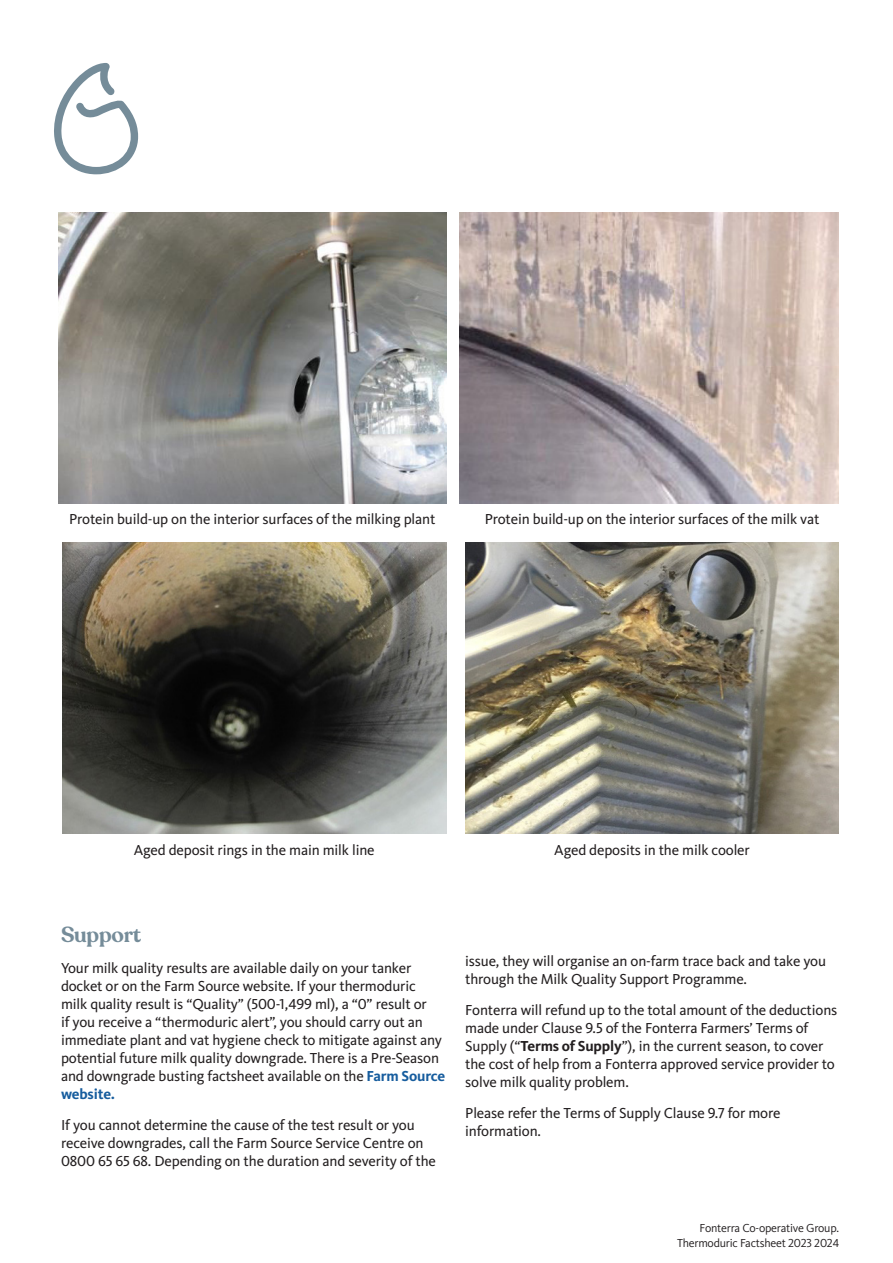
<style>
.page{position:relative;width:893px;height:1263px;background:#fff}
.page>*{position:absolute;margin:0;border:0;box-sizing:border-box;transform-origin:0 0}
.SB__Case_Study_-_Bod{font:600 21.6px "Recoleta Alt";letter-spacing:-.01em;color:#758c99}
.SB__Case_Study_-_Bod-2{font:15px/18px "Kievit Pro";letter-spacing:-.01em;color:#231f20}
.t1{font:12px/15px "Kievit Pro";letter-spacing:-.02em;color:#231f20;text-align:right}
.s1{font-weight:700;color:#175d9e}
.s2{font-weight:700}
</style>
<div class="page">
<svg style="left:54px;top:63px;width:84px;height:111px"></svg>
<img style="left:58px;top:213px;width:388px;height:291px">
<img style="left:459px;top:213px;width:380px;height:291px">
<img style="left:62px;top:542px;width:384px;height:291px">
<img style="left:465px;top:542px;width:374px;height:291px">
<p class="SB__Case_Study_-_Bod-2" style="left:69px;top:510px;width:368px">Protein build-up on the interior surfaces of the milking plant</p>
<p class="SB__Case_Study_-_Bod-2" style="left:485px;top:510px;width:336px">Protein build-up on the interior surfaces of the milk vat</p>
<p class="SB__Case_Study_-_Bod-2" style="left:134px;top:841px;width:242px">Aged deposit rings in the main milk line</p>
<p class="SB__Case_Study_-_Bod-2" style="left:554px;top:841px;width:197px">Aged deposits in the milk cooler</p>
<p class="SB__Case_Study_-_Bod" style="left:61px;top:921px;width:82px">Support</p>
<p class="SB__Case_Study_-_Bod-2" style="left:61px;top:959px;width:386px">Your milk quality results are available daily on your tanker docket or on the Farm Source website. If your thermoduric milk quality result is “Quality” (500-1,499 ml), a “0” result or<br>if you receive a “thermoduric alert”, you should carry out an immediate plant and vat hygiene check to mitigate against any potential future milk quality downgrade. There is a Pre-Season and downgrade busting factsheet available on the <span class="s1">Farm Source website.</span></p>
<p class="SB__Case_Study_-_Bod-2" style="left:61px;top:1116px;width:377px">If you cannot determine the cause of the test result or you receive downgrades, call the Farm Source Service Centre on<br>0800 65 65 68. Depending on the duration and severity of the</p>
<p class="SB__Case_Study_-_Bod-2" style="left:465px;top:952px;width:362px">issue, they will organise an on-farm trace back and take you through the Milk Quality Support Programme.</p>
<p class="SB__Case_Study_-_Bod-2" style="left:465px;top:1001px;width:374px">Fonterra will refund up to the total amount of the deductions made under Clause 9.5 of the Fonterra Farmers’ Terms of Supply (“<span class="s2">Terms of Supply</span>”), in the current season, to cover the cost of help from a Fonterra approved service provider to solve milk quality problem.</p>
<p class="SB__Case_Study_-_Bod-2" style="left:465px;top:1103px;width:317px">Please refer the Terms of Supply Clause 9.7 for more information.</p>
<p class="t1" style="left:677px;top:1220px;width:163px">Fonterra Co-operative Group.<br>Thermoduric Factsheet 2023 2024</p>
</div>
